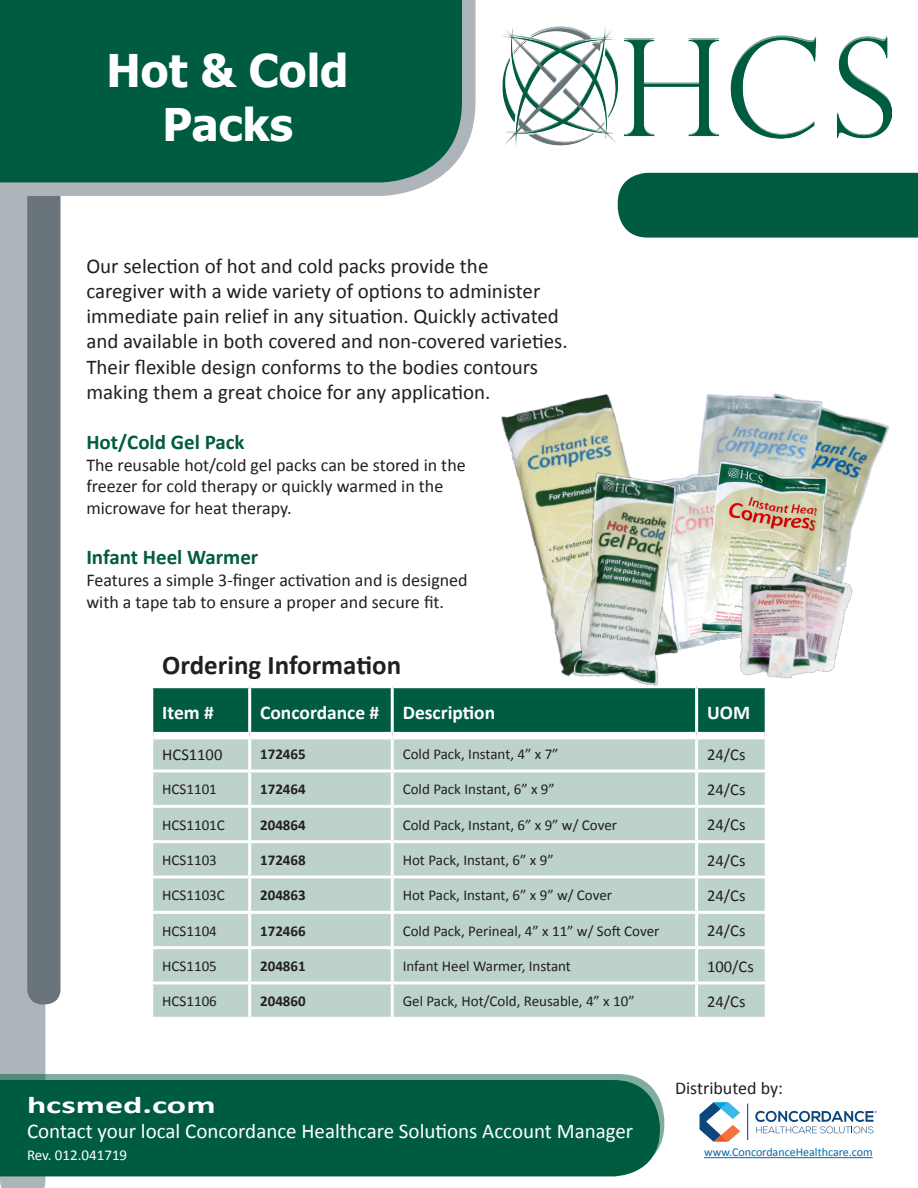
<style>
.page{position:relative;width:918px;height:1188px;background:#fff}
.page>*{position:absolute;margin:0;border:0;box-sizing:border-box;transform-origin:0 0}
.t1{font:700 45px/54px "Tahoma";color:#fff;text-align:center}
.t2{font:700 27px "Calibri";color:#231f20}
.t3{font:700 24px "Calibri";color:#fff;scale:1.5 1}
.t4{font:21px/25.2px "Calibri";color:#231f20}
.t5{font:21px "Calibri";color:#fff}
.t6{font:700 21px "Calibri";color:#005c41}
.t7{font:700 19.5px "Calibri";color:#fff}
.t8{font:18px "Calibri";color:#231f20}
.t9{font:16.5px "Calibri";color:#231f20}
.t10{font:15px "Calibri";color:#231f20}
.t11{font:700 15px "Calibri";color:#231f20}
.t12{font:15px "Calibri";color:#fff}
.t13{font:12px "Calibri";color:#0068a9}
.t14{font:3px "Arial";color:#0d467a}
</style>
<div class="page">
<div style="left:0;top:196px;width:45px;height:992px;background:#adb4ba"></div>
<svg style="left:27px;top:196px;width:33px;height:808px;background:#6b757c"></svg>
<svg style="left:0;top:1074px;width:664px;height:71px;background:#86b0a4"></svg>
<div style="left:0;top:1080px;width:660px;height:96px;background:#005c41"></div>
<hr style="left:704px;top:1157px;width:169px;height:1px;background:#0068a9">
<svg style="left:700px;top:1102px;width:40px;height:40px"></svg>
<svg style="left:755px;top:1111px;width:118px;height:23px"></svg>
<hr style="left:747px;top:1104px;width:1px;height:36px;background:#013a71">
<div style="left:618px;top:173px;width:300px;height:65px;background:#005c41"></div>
<svg style="left:0;top:0;width:476px;height:196px;background:#14674f"></svg>
<div style="left:153px;top:688px;width:612px;height:44px;background:#005c41"></div>
<div style="left:153px;top:739px;width:612px;height:278px;background:#bdd2c9"></div>
<hr style="left:248px;top:688px;width:3px;height:44px;background:#fff">
<hr style="left:391px;top:688px;width:3px;height:44px;background:#fff">
<hr style="left:695px;top:688px;width:3px;height:44px;background:#fff">
<hr style="left:248px;top:739px;width:3px;height:30px;background:#fff">
<hr style="left:391px;top:739px;width:3px;height:30px;background:#fff">
<hr style="left:695px;top:739px;width:3px;height:30px;background:#fff">
<hr style="left:150px;top:769px;width:100px;height:3px;background:#fff">
<hr style="left:250px;top:769px;width:142px;height:3px;background:#fff">
<hr style="left:248px;top:772px;width:3px;height:33px;background:#fff">
<hr style="left:392px;top:769px;width:305px;height:3px;background:#fff">
<hr style="left:391px;top:772px;width:3px;height:33px;background:#fff">
<hr style="left:697px;top:769px;width:71px;height:3px;background:#fff">
<hr style="left:695px;top:772px;width:3px;height:33px;background:#fff">
<hr style="left:150px;top:805px;width:100px;height:3px;background:#fff">
<hr style="left:250px;top:805px;width:142px;height:3px;background:#fff">
<hr style="left:248px;top:808px;width:3px;height:32px;background:#fff">
<hr style="left:392px;top:805px;width:305px;height:3px;background:#fff">
<hr style="left:391px;top:808px;width:3px;height:32px;background:#fff">
<hr style="left:697px;top:805px;width:71px;height:3px;background:#fff">
<hr style="left:695px;top:808px;width:3px;height:32px;background:#fff">
<hr style="left:150px;top:840px;width:100px;height:3px;background:#fff">
<hr style="left:250px;top:840px;width:142px;height:3px;background:#fff">
<hr style="left:248px;top:843px;width:3px;height:32px;background:#fff">
<hr style="left:392px;top:840px;width:305px;height:3px;background:#fff">
<hr style="left:391px;top:843px;width:3px;height:32px;background:#fff">
<hr style="left:697px;top:840px;width:71px;height:3px;background:#fff">
<hr style="left:695px;top:843px;width:3px;height:32px;background:#fff">
<hr style="left:150px;top:875px;width:100px;height:3px;background:#fff">
<hr style="left:250px;top:875px;width:142px;height:3px;background:#fff">
<hr style="left:248px;top:878px;width:3px;height:33px;background:#fff">
<hr style="left:392px;top:875px;width:305px;height:3px;background:#fff">
<hr style="left:391px;top:878px;width:3px;height:33px;background:#fff">
<hr style="left:697px;top:875px;width:71px;height:3px;background:#fff">
<hr style="left:695px;top:878px;width:3px;height:33px;background:#fff">
<hr style="left:150px;top:911px;width:100px;height:3px;background:#fff">
<hr style="left:250px;top:911px;width:142px;height:3px;background:#fff">
<hr style="left:248px;top:914px;width:3px;height:32px;background:#fff">
<hr style="left:392px;top:911px;width:305px;height:3px;background:#fff">
<hr style="left:391px;top:914px;width:3px;height:32px;background:#fff">
<hr style="left:697px;top:911px;width:71px;height:3px;background:#fff">
<hr style="left:695px;top:914px;width:3px;height:32px;background:#fff">
<hr style="left:150px;top:946px;width:100px;height:3px;background:#fff">
<hr style="left:250px;top:946px;width:142px;height:3px;background:#fff">
<hr style="left:248px;top:949px;width:3px;height:32px;background:#fff">
<hr style="left:392px;top:946px;width:305px;height:3px;background:#fff">
<hr style="left:391px;top:949px;width:3px;height:32px;background:#fff">
<hr style="left:697px;top:946px;width:71px;height:3px;background:#fff">
<hr style="left:695px;top:949px;width:3px;height:32px;background:#fff">
<hr style="left:150px;top:981px;width:100px;height:3px;background:#fff">
<hr style="left:250px;top:981px;width:142px;height:3px;background:#fff">
<hr style="left:248px;top:984px;width:3px;height:33px;background:#fff">
<hr style="left:392px;top:981px;width:305px;height:3px;background:#fff">
<hr style="left:391px;top:984px;width:3px;height:33px;background:#fff">
<hr style="left:697px;top:981px;width:71px;height:3px;background:#fff">
<hr style="left:695px;top:984px;width:3px;height:33px;background:#fff">
<img style="left:501px;top:27px;width:390px;height:119px">
<img style="left:709px;top:393px;width:181px;height:157px">
<img style="left:709px;top:457px;width:133px;height:186px">
<img style="left:715px;top:550px;width:138px;height:155px">
<img style="left:469px;top:394px;width:240px;height:307px">
<img style="left:567px;top:468px;width:118px;height:223px">
<p class="t1" style="left:107px;top:41px;width:244px">Hot &amp; Cold<br>Packs</p>
<p class="t4" style="left:86px;top:252px;width:483px">Our selection of hot and cold packs provide the caregiver with a wide variety of options to administer immediate pain relief in any situation. Quickly activated and available in both covered and non-covered varieties.<br>Their flexible design conforms to the bodies contours making them a great choice for any application.</p>
<p class="t6" style="left:86px;top:429px;width:160px">Hot/Cold Gel Pack</p>
<p class="t8" style="left:86px;top:454px;width:381px">The reusable hot/cold gel packs can be stored in the</p>
<p class="t8" style="left:86px;top:475px;width:358px">freezer for cold therapy or quickly warmed in the</p>
<p class="t8" style="left:86px;top:497px;width:207px">microwave for heat therapy.</p>
<p class="t6" style="left:86px;top:544px;width:174px">Infant Heel Warmer</p>
<p class="t8" style="left:86px;top:569px;width:383px">Features a simple 3-finger activation and is designed</p>
<p class="t8" style="left:86px;top:591px;width:359px">with a tape tab to ensure a proper and secure fit.</p>
<p class="t2" style="left:162px;top:648px;width:240px">Ordering Information</p>
<p class="t7" style="left:162px;top:700px;width:53px">Item #</p>
<p class="t7" style="left:260px;top:700px;width:121px">Concordance #</p>
<p class="t7" style="left:403px;top:700px;width:94px">Description</p>
<p class="t7" style="left:707px;top:700px;width:44px">UOM</p>
<p class="t9" style="left:162px;top:744px;width:62px">HCS1100</p>
<p class="t11" style="left:260px;top:745px;width:47px">172465</p>
<p class="t10" style="left:403px;top:745px;width:157px">Cold Pack, Instant, 4” x 7”</p>
<p class="t9" style="left:707px;top:744px;width:40px">24/Cs</p>
<p class="t10" style="left:162px;top:780px;width:56px">HCS1101</p>
<p class="t11" style="left:260px;top:780px;width:47px">172464</p>
<p class="t10" style="left:403px;top:780px;width:154px">Cold Pack Instant, 6” x 9”</p>
<p class="t9" style="left:707px;top:779px;width:40px">24/Cs</p>
<p class="t10" style="left:162px;top:815px;width:64px">HCS1101C</p>
<p class="t11" style="left:260px;top:815px;width:47px">204864</p>
<p class="t10" style="left:403px;top:815px;width:216px">Cold Pack, Instant, 6” x 9” w/ Cover</p>
<p class="t9" style="left:707px;top:814px;width:40px">24/Cs</p>
<p class="t10" style="left:162px;top:851px;width:56px">HCS1103</p>
<p class="t11" style="left:260px;top:851px;width:47px">172468</p>
<p class="t10" style="left:403px;top:851px;width:152px">Hot Pack, Instant, 6” x 9”</p>
<p class="t9" style="left:707px;top:850px;width:40px">24/Cs</p>
<p class="t10" style="left:162px;top:886px;width:64px">HCS1103C</p>
<p class="t11" style="left:260px;top:886px;width:47px">204863</p>
<p class="t10" style="left:403px;top:886px;width:211px">Hot Pack, Instant, 6” x 9” w/ Cover</p>
<p class="t9" style="left:707px;top:885px;width:40px">24/Cs</p>
<p class="t10" style="left:162px;top:921px;width:56px">HCS1104</p>
<p class="t11" style="left:260px;top:921px;width:47px">172466</p>
<p class="t10" style="left:403px;top:921px;width:258px">Cold Pack, Perineal, 4” x 11” w/ Soft Cover</p>
<p class="t9" style="left:707px;top:920px;width:40px">24/Cs</p>
<p class="t10" style="left:162px;top:957px;width:56px">HCS1105</p>
<p class="t11" style="left:260px;top:957px;width:47px">204861</p>
<p class="t10" style="left:403px;top:957px;width:170px">Infant Heel Warmer, Instant</p>
<p class="t9" style="left:707px;top:956px;width:48px">100/Cs</p>
<p class="t10" style="left:162px;top:992px;width:56px">HCS1106</p>
<p class="t11" style="left:260px;top:992px;width:47px">204860</p>
<p class="t10" style="left:403px;top:992px;width:233px">Gel Pack, Hot/Cold, Reusable, 4” x 10”</p>
<p class="t9" style="left:707px;top:991px;width:40px">24/Cs</p>
<p class="t3" style="left:27px;top:1090px;width:127px">hcsmed.com</p>
<p class="t5" style="left:27px;top:1118px;width:608px">Contact your local Concordance Healthcare Solutions Account Manager</p>
<p class="t8" style="left:675px;top:1076px;width:110px">Distributed by:</p>
<p class="t14" style="left:875px;top:1110px;width:4px">®</p>
<p class="t12" style="left:27px;top:1146px;width:102px">Rev. 012.041719</p>
<p class="t13" style="left:704px;top:1145px;width:170px">www.ConcordanceHealthcare.com</p>
</div>
